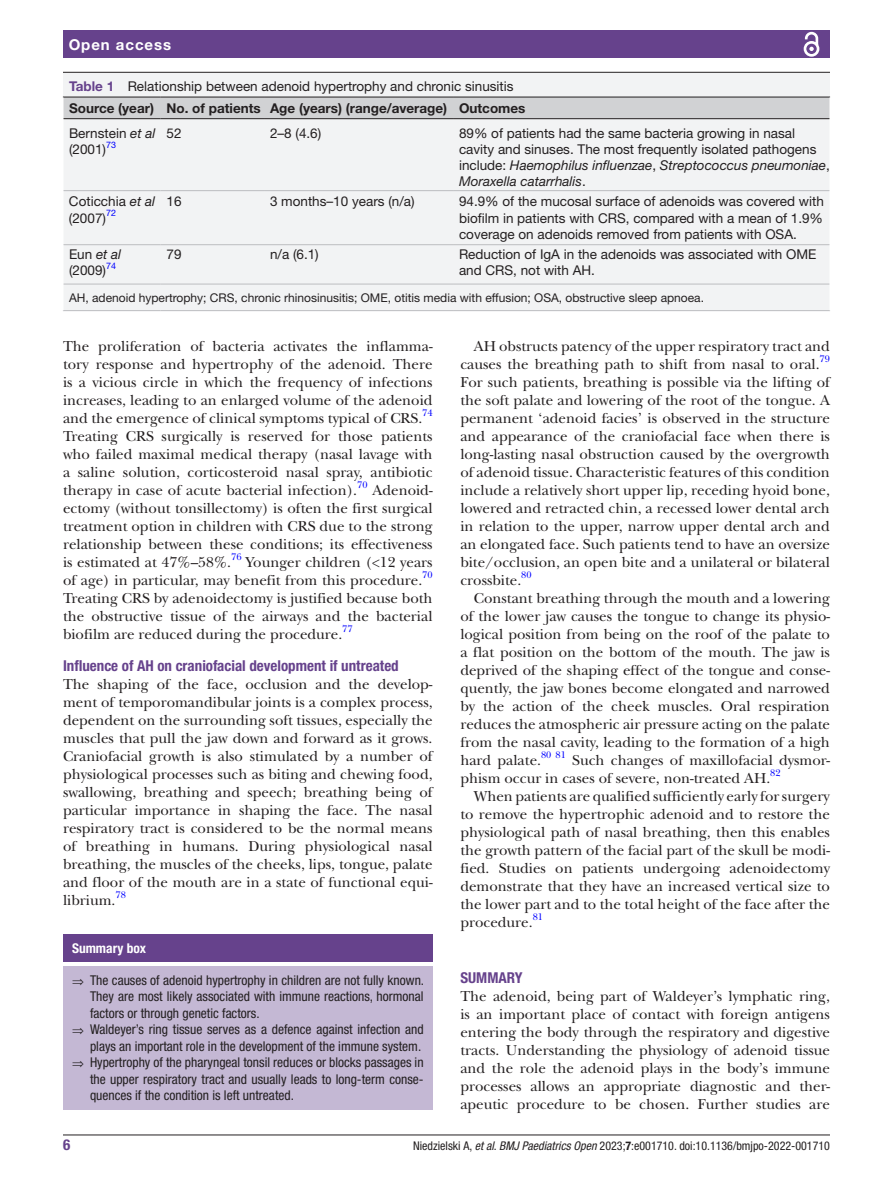
<style>
.page{position:relative;width:893px;height:1191px;background:#fff}
.page>*{position:absolute;margin:0;border:0;box-sizing:border-box;transform-origin:0 0}
.t1{font:15px/18px "New Baskerville";color:#231f20;text-align:justify}
.t2{font:700 condensed 15px "Helvetica Neue LT Std";color:#66428c}
.t3{font:700 15px "Helvetica Neue LT Std";letter-spacing:.065em;color:#fff}
.t4{font:13.5px/16.2px "Helvetica Neue LT Std";color:#231f20}
.t5{font:condensed 13.5px "Helvetica Neue LT Std";color:#231f20}
.t6{font:700 13.5px/22px "Helvetica Neue LT Std";color:#231f20}
.t7{font:700 condensed 13.5px "Helvetica Neue LT Std";color:#fff}
.t8{font:12px "Helvetica Neue LT Std";color:#231f20}
.t9{font:condensed 12px "Helvetica Neue LT Std";color:#231f20}
.t10{font:9.9px "New Baskerville";color:#00f}
.t11{font:9px "Helvetica Neue LT Std";color:#00f}
.s1{color:#66428c}
.s2{font-weight:400}
.s3{font-style:italic}
.s4{font-weight:700}
</style>
<div class="page">
<hr style="left:63px;top:1134px;width:767px;height:1px;background:#231f20">
<div style="left:63px;top:31px;width:767px;height:27px;background:#66428c"></div>
<svg style="left:803px;top:31px;width:17px;height:26px"></svg>
<div style="left:63px;top:934px;width:370px;height:28px;background:#66428c"></div>
<div style="left:63px;top:966px;width:370px;height:143px;background:#c4b8d4"></div>
<div style="left:63px;top:73px;width:767px;height:238px;background:#f2f3f4"></div>
<hr style="left:63px;top:72px;width:767px;height:1px;background:#231f20">
<hr style="left:63px;top:190px;width:98px;height:1px;background:#bcbdc0">
<hr style="left:160px;top:190px;width:104px;height:1px;background:#bcbdc0">
<hr style="left:264px;top:190px;width:189px;height:1px;background:#bcbdc0">
<hr style="left:453px;top:190px;width:377px;height:1px;background:#bcbdc0">
<hr style="left:63px;top:244px;width:98px;height:1px;background:#bcbdc0">
<hr style="left:160px;top:244px;width:104px;height:1px;background:#bcbdc0">
<hr style="left:160px;top:284px;width:104px;height:1px;background:#bcbdc0">
<hr style="left:264px;top:244px;width:189px;height:1px;background:#bcbdc0">
<hr style="left:264px;top:284px;width:189px;height:1px;background:#bcbdc0">
<hr style="left:453px;top:244px;width:377px;height:1px;background:#bcbdc0">
<hr style="left:63px;top:284px;width:98px;height:1px;background:#bcbdc0">
<hr style="left:453px;top:284px;width:377px;height:1px;background:#bcbdc0">
<hr style="left:63px;top:310px;width:97px;height:1px;background:#bcbdc0">
<hr style="left:160px;top:310px;width:104px;height:1px;background:#bcbdc0">
<hr style="left:264px;top:310px;width:189px;height:1px;background:#bcbdc0">
<hr style="left:453px;top:310px;width:377px;height:1px;background:#bcbdc0">
<hr style="left:63px;top:119px;width:1px;height:72px;background:#fff">
<hr style="left:63px;top:191px;width:1px;height:54px;background:#fff">
<hr style="left:63px;top:245px;width:1px;height:39px;background:#fff">
<svg style="left:63px;top:97px;width:767px;height:22px;background:#c6c7c9"></svg>
<p class="t3" style="left:69px;top:35px;width:104px">Open access</p>
<p class="t6" style="left:69px;top:75px;width:458px"><span class="s1">Table 1</span> <span class="s2">Relationship between adenoid hypertrophy and chronic sinusitis<br></span>Source (year) No. of patients Age (years) (range/average) Outcomes</p>
<p class="t4" style="left:69px;top:124px;width:88px">Bernstein <span class="s3">et al </span>(2001)</p>
<p class="t4" style="left:166px;top:124px;width:17px">52</p>
<p class="t4" style="left:270px;top:124px;width:53px">2–8 (4.6)</p>
<p class="t4" style="left:459px;top:124px;width:372px">89% of patients had the same bacteria growing in nasal cavity and sinuses. The most frequently isolated pathogens include: <span class="s3">Haemophilus influenzae</span>, <span class="s3">Streptococcus pneumoniae</span>, <span class="s3">Moraxella catarrhalis</span>.</p>
<p class="t11" style="left:106px;top:139px;width:11px">73</p>
<p class="t4" style="left:69px;top:193px;width:88px">Coticchia <span class="s3">et al </span>(2007)</p>
<p class="t11" style="left:106px;top:208px;width:11px">72</p>
<p class="t4" style="left:166px;top:193px;width:17px">16</p>
<p class="t4" style="left:270px;top:193px;width:146px">3 months–10 years (n/a)</p>
<p class="t4" style="left:459px;top:193px;width:366px;text-align:justify">94.9% of the mucosal surface of adenoids was covered with biofilm in patients with CRS, compared with a mean of 1.9% coverage on adenoids removed from patients with OSA.</p>
<p class="t4" style="left:166px;top:246px;width:17px">79</p>
<p class="t4" style="left:270px;top:246px;width:50px">n/a (6.1)</p>
<p class="t4" style="left:459px;top:246px;width:359px">Reduction of IgA in the adenoids was associated with OME and CRS, not with AH.</p>
<p class="t8" style="left:69px;top:290px;width:637px">AH, adenoid hypertrophy; CRS, chronic rhinosinusitis; OME, otitis media with effusion; OSA, obstructive sleep apnoea.</p>
<p class="t4" style="left:69px;top:246px;width:54px">Eun <span class="s3">et al </span>(2009)</p>
<p class="t11" style="left:106px;top:260px;width:11px">74</p>
<p class="t1" style="left:63px;top:337px;width:371px">The proliferation of bacteria activates the inflamma&shy;tory response and hypertrophy of the adenoid. There is a vicious circle in which the frequency of infections increases, leading to an enlarged volume of the adenoid and the emergence of clinical symptoms typical of CRS.</p>
<p class="t10" style="left:422px;top:407px;width:12px">74</p>
<p class="t1" style="left:63px;top:427px;width:371px">Treating CRS surgically is reserved for those patients who failed maximal medical therapy (nasal lavage with a saline solution, corticosteroid nasal spray, antibiotic therapy in case of acute bacterial infection).</p>
<p class="t10" style="left:357px;top:479px;width:12px">70</p>
<p class="t1" style="left:63px;top:481px;width:371px;text-indent:310px">Adenoid&shy;ectomy (without tonsillectomy) is often the first surgical treatment option in children with CRS due to the strong relationship between these conditions; its effectiveness is estimated at 47%–58%.</p>
<p class="t10" style="left:231px;top:551px;width:12px">76</p>
<p class="t1" style="left:63px;top:553px;width:371px;text-indent:183px">Younger children (&lt;12 years of age) in particular, may benefit from this procedure.</p>
<p class="t10" style="left:422px;top:569px;width:12px">70</p>
<p class="t1" style="left:63px;top:589px;width:371px">Treating CRS by adenoidectomy is justified because both the obstructive tissue of the airways and the bacterial biofilm are reduced during the procedure.</p>
<p class="t10" style="left:342px;top:623px;width:12px">77</p>
<p class="t2" style="left:63px;top:656px;width:337px">Influence of AH on craniofacial development if untreated</p>
<p class="t1" style="left:63px;top:675px;width:371px">The shaping of the face, occlusion and the develop&shy;ment of temporomandibular joints is a complex process, dependent on the surrounding soft tissues, especially the muscles that pull the jaw down and forward as it grows.<br>Craniofacial growth is also stimulated by a number of physiological processes such as biting and chewing food, swallowing, breathing and speech; breathing being of particular importance in shaping the face. The nasal respiratory tract is considered to be the normal means of breathing in humans. During physiological nasal breathing, the muscles of the cheeks, lips, tongue, palate and floor of the mouth are in a state of functional equi&shy;librium.<sup>78</sup></p>
<p class="t7" style="left:72px;top:940px;width:76px">Summary box</p>
<p class="t5" style="left:72px;top:972px;width:354px">⇒ The causes of adenoid hypertrophy in children are not fully known.</p>
<p class="t5" style="left:90px;top:988px;width:335px">They are most likely associated with immune reactions, hormonal</p>
<p class="t5" style="left:90px;top:1005px;width:171px">factors or through genetic factors.</p>
<p class="t5" style="left:72px;top:1021px;width:353px">⇒ Waldeyer’s ring tissue serves as a defence against infection and</p>
<p class="t5" style="left:90px;top:1038px;width:333px">plays an important role in the development of the immune system.</p>
<p class="t5" style="left:72px;top:1054px;width:353px">⇒ Hypertrophy of the pharyngeal tonsil reduces or blocks passages in</p>
<p class="t5" style="left:90px;top:1071px;width:335px">the upper respiratory tract and usually leads to long-term conse-</p>
<p class="t5" style="left:90px;top:1087px;width:205px">quences if the condition is left untreated.</p>
<p class="t1" style="left:460px;top:337px;width:371px;text-indent:14px">AH obstructs patency of the upper respiratory tract and causes the breathing path to shift from nasal to oral.</p>
<p class="t10" style="left:820px;top:353px;width:12px">79</p>
<p class="t1" style="left:460px;top:373px;width:371px">For such patients, breathing is possible via the lifting of the soft palate and lowering of the root of the tongue. A permanent ‘adenoid facies’ is observed in the structure and appearance of the craniofacial face when there is long-lasting nasal obstruction caused by the overgrowth of adenoid tissue. Characteristic features of this condition include a relatively short upper lip, receding hyoid bone, lowered and retracted chin, a recessed lower dental arch in relation to the upper, narrow upper dental arch and an elongated face. Such patients tend to have an oversize bite/occlusion, an open bite and a unilateral or bilateral crossbite.</p>
<p class="t10" style="left:521px;top:569px;width:12px">80</p>
<p class="t1" style="left:460px;top:589px;width:371px;text-indent:14px">Constant breathing through the mouth and a lowering of the lower jaw causes the tongue to change its physio&shy;logical position from being on the roof of the palate to a flat position on the bottom of the mouth. The jaw is deprived of the shaping effect of the tongue and conse&shy;quently, the jaw bones become elongated and narrowed by the action of the cheek muscles. Oral respiration reduces the atmospheric air pressure acting on the palate from the nasal cavity, leading to the formation of a high hard palate.</p>
<p class="t10" style="left:541px;top:749px;width:26px">80 81</p>
<p class="t1" style="left:460px;top:751px;width:371px;text-indent:112px">Such changes of maxillofacial dysmor&shy;phism occur in cases of severe, non-treated AH.</p>
<p class="t10" style="left:770px;top:767px;width:12px">82</p>
<p class="t1" style="left:460px;top:787px;width:371px;text-indent:14px">When patients are qualified sufficiently early for surgery to remove the hypertrophic adenoid and to restore the physiological path of nasal breathing, then this enables the growth pattern of the facial part of the skull be modi&shy;fied. Studies on patients undergoing adenoidectomy demonstrate that they have an increased vertical size to the lower part and to the total height of the face after the procedure.<sup>81</sup></p>
<p class="t2" style="left:460px;top:969px;width:64px">SUMMARY</p>
<p class="t1" style="left:460px;top:987px;width:371px">The adenoid, being part of Waldeyer’s lymphatic ring, is an important place of contact with foreign antigens entering the body through the respiratory and digestive tracts. Understanding the physiology of adenoid tissue and the role the adenoid plays in the body’s immune processes allows an appropriate diagnostic and ther&shy;apeutic procedure to be chosen. Further studies are</p>
<p class="t2" style="left:63px;top:1135px;width:9px">6</p>
<p class="t9" style="left:413px;top:1138px;width:418px">Niedzielski A, <span class="s3">et al</span>. <span class="s3">BMJ Paediatrics Open</span> 2023;<span class="s4">7</span>:e001710. doi:10.1136/bmjpo-2022-001710</p>
</div>
